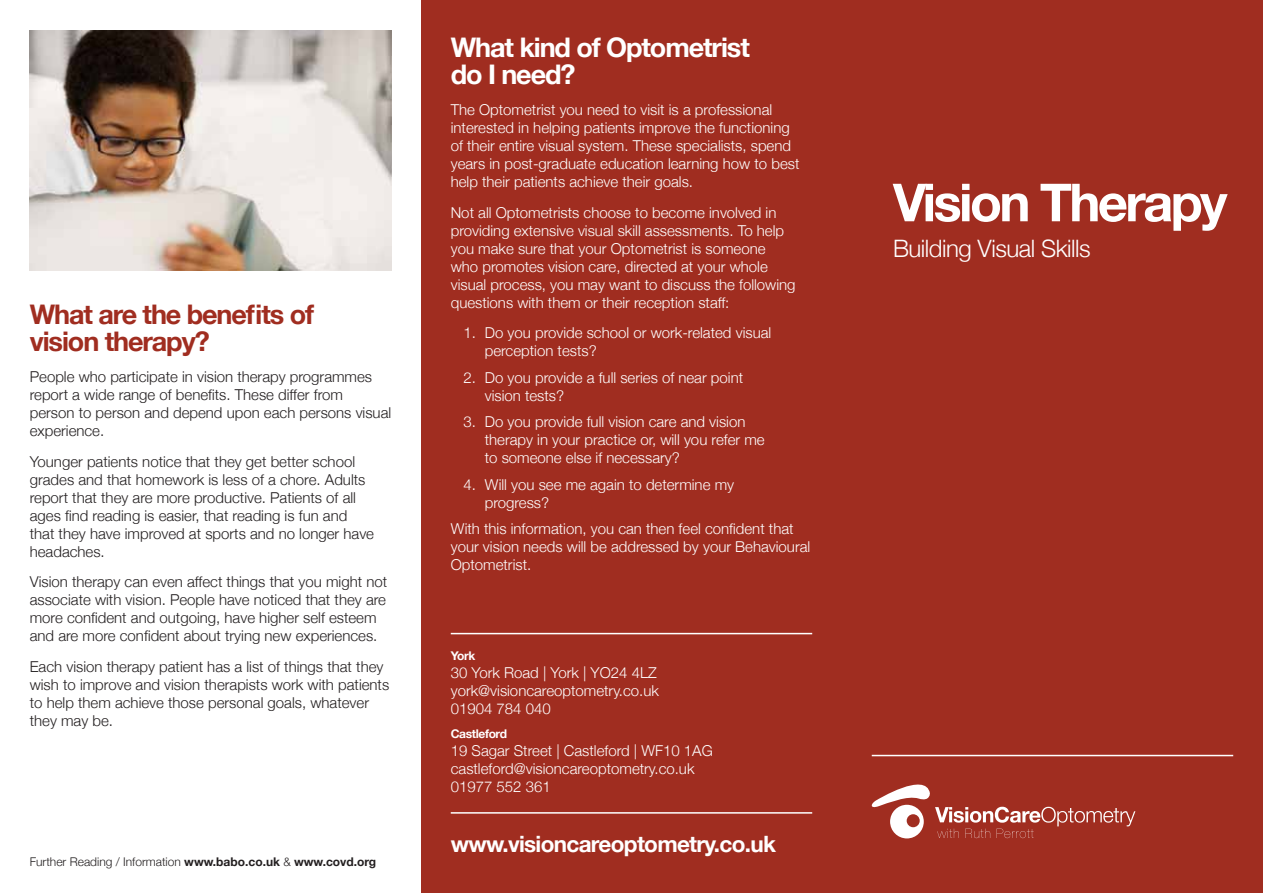
<style>
.page{position:relative;width:1263px;height:893px;background:#fff}
.page>*{position:absolute;margin:0;border:0;box-sizing:border-box;transform-origin:0 0}
.t1{font:700 52.5px "Helvetica Neue";letter-spacing:-.05em;color:#fff}
.t2{font:700 27px/27px "Helvetica Neue";letter-spacing:-.04em;color:#a02d20}
.t3{font:700 27px/27px "Helvetica Neue";letter-spacing:-.04em;color:#fff}
.t4{font:300 24px "Helvetica Neue";letter-spacing:-.02em;color:#fff}
.t5{font:700 22.5px "Helvetica Neue";letter-spacing:-.03em;color:#fff}
.t6{font:300 15px/18px "Helvetica Neue";color:#fff}
.t7{font:300 15px/18px "Helvetica Neue";color:#231f20}
.t8{font:300 12px "Helvetica Neue";color:#231f20}
.t9{font:700 12px "Helvetica Neue";letter-spacing:-.03em;color:#fff}
.s1{font-weight:700}
</style>
<div class="page">
<div style="left:421px;top:0;width:842px;height:893px;background:#a02d20"></div>
<svg style="left:872px;top:784px;width:263px;height:54px"></svg>
<hr style="left:451px;top:633px;width:361px;height:1px;background:#fff">
<hr style="left:872px;top:755px;width:361px;height:1px;background:#fff">
<hr style="left:451px;top:812px;width:361px;height:2px;background:#fff">
<img style="left:30px;top:30px;width:361px;height:241px">
<h2 class="t2" style="left:30px;top:300px;width:286px">What are the benefits of vision therapy?</h2>
<p class="t7" style="left:30px;top:367px;width:363px">People who participate in vision therapy programmes report a wide range of benefits. These differ from person to person and depend upon each persons visual experience.</p>
<p class="t7" style="left:30px;top:452px;width:346px">Younger patients notice that they get better school grades and that homework is less of a chore. Adults report that they are more productive. Patients of all ages find reading is easier, that reading is fun and that they have improved at sports and no longer have headaches.</p>
<p class="t7" style="left:30px;top:573px;width:359px">Vision therapy can even affect things that you might not associate with vision. People have noticed that they are more confident and outgoing, have higher self esteem and are more confident about trying new experiences.</p>
<p class="t7" style="left:30px;top:657px;width:361px">Each vision therapy patient has a list of things that they wish to improve and vision therapists work with patients to help them achieve those personal goals, whatever they may be.</p>
<p class="t8" style="left:30px;top:855px;width:348px">Further Reading / Information <span class="s1">www.babo.co.uk</span> &amp; <span class="s1">www.covd.org</span></p>
<h2 class="t3" style="left:451px;top:33px;width:301px">What kind of Optometrist do I need?</h2>
<p class="t6" style="left:451px;top:100px;width:350px">The Optometrist you need to visit is a professional interested in helping patients improve the functioning of their entire visual system. These specialists, spend years in post-graduate education learning how to best help their patients achieve their goals.</p>
<p class="t6" style="left:451px;top:203px;width:346px">Not all Optometrists choose to become involved in providing extensive visual skill assessments. To help you make sure that your Optometrist is someone who promotes vision care, directed at your whole visual process, you may want to discuss the following questions with them or their reception staff:</p>
<p class="t6" style="left:485px;top:324px;width:288px;text-indent:-21px">1. Do you provide school or work-related visual perception tests?</p>
<p class="t6" style="left:485px;top:368px;width:260px;text-indent:-21px">2. Do you provide a full series of near point vision tests?</p>
<p class="t6" style="left:485px;top:413px;width:281px;text-indent:-21px">3. Do you provide full vision care and vision therapy in your practice or, will you refer me to someone else if necessary?</p>
<p class="t6" style="left:485px;top:475px;width:251px;text-indent:-21px">4. Will you see me again to determine my progress?</p>
<p class="t6" style="left:451px;top:520px;width:361px">With this information, you can then feel confident that your vision needs will be addressed by your Behavioural<br>Optometrist.</p>
<p class="t9" style="left:451px;top:648px;width:26px">York</p>
<p class="t6" style="left:451px;top:663px;width:210px">30 York Road | York | YO24 4LZ york@visioncareoptometry.co.uk<br>01904 784 040</p>
<p class="t9" style="left:451px;top:726px;width:58px">Castleford</p>
<p class="t6" style="left:451px;top:741px;width:264px">19 Sagar Street | Castleford | WF10 1AG castleford@visioncareoptometry.co.uk<br>01977 552 361</p>
<h3 class="t5" style="left:451px;top:830px;width:327px">www.visioncareoptometry.co.uk</h3>
<h1 class="t1" style="left:893px;top:170px;width:336px">Vision Therapy</h1>
<h3 class="t4" style="left:893px;top:234px;width:199px">Building Visual Skills</h3>
</div>
